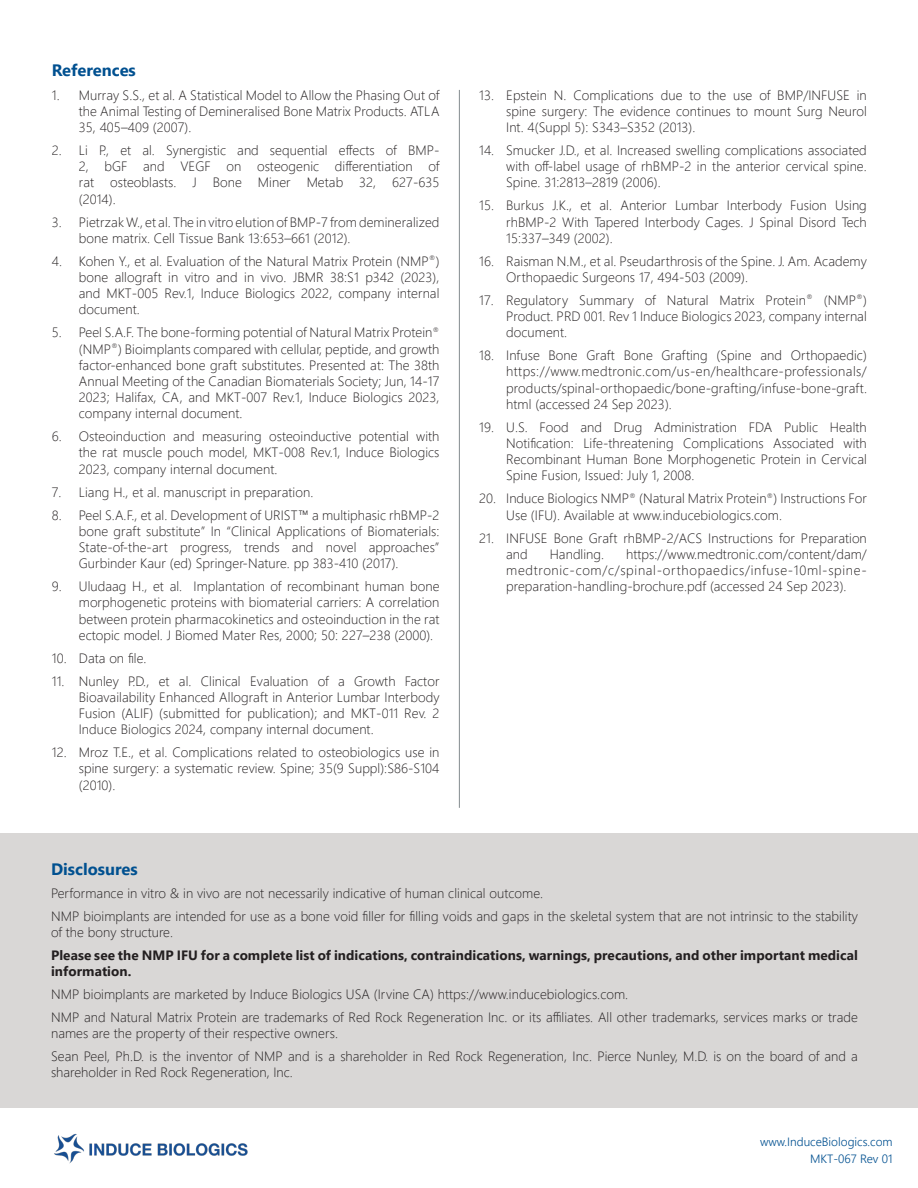
<style>
.page{position:relative;width:918px;height:1188px;background:#fff}
.page>*{position:absolute;margin:0;border:0;box-sizing:border-box;transform-origin:0 0}
.t1{font:700 16.5px "Segoe UI";color:#005090}
.t2{font:300 13.5px/16.2px "Segoe UI";letter-spacing:.005em;color:#231f20;text-align:justify}
.t3{font:700 13.5px/16.2px "Segoe UI";letter-spacing:.005em;color:#231f20}
.t4{font:300 12px "Segoe UI";color:#005090}
</style>
<div class="page">
<div style="left:0;top:833px;width:918px;height:275px;background:#d9d7d6"></div>
<hr style="left:459px;top:90px;width:1px;height:718px;background:#848b8f">
<img style="left:54px;top:1133px;width:193px;height:31px">
<p class="t1" style="left:52px;top:55px;width:86px">References</p>
<p class="t2" style="left:79px;top:86px;width:362px;text-indent:-27px">1. Murray S.S., et al. A Statistical Model to Allow the Phasing Out of the Animal Testing of Demineralised Bone Matrix Products. ATLA 35, 405–409 (2007).</p>
<p class="t2" style="left:79px;top:141px;width:362px;text-indent:-27px">2. Li P., et al. Synergistic and sequential effects of BMP-2, bGF and VEGF on osteogenic differentiation of rat osteoblasts. J Bone Miner Metab 32, 627-635 (2014).</p>
<p class="t2" style="left:79px;top:212px;width:362px;text-indent:-27px">3. Pietrzak W., et al. The in vitro elution of BMP-7 from demineralized bone matrix. Cell Tissue Bank 13:653–661 (2012).</p>
<p class="t2" style="left:79px;top:252px;width:362px;text-indent:-27px">4. Kohen Y., et al. Evaluation of the Natural Matrix Protein (NMP<sup>®</sup>) bone allograft in vitro and in vivo. JBMR 38:S1 p342 (2023), and MKT-005 Rev.1, Induce Biologics 2022, company internal document.</p>
<p class="t2" style="left:79px;top:323px;width:362px;text-indent:-27px">5. Peel S.A.F. The bone-forming potential of Natural Matrix Protein<sup>® </sup>(NMP<sup>®</sup>) Bioimplants compared with cellular, peptide, and growth factor-enhanced bone graft substitutes. Presented at: The 38th Annual Meeting of the Canadian Biomaterials Society; Jun, 14-17<br>2023; Halifax, CA, and MKT-007 Rev.1, Induce Biologics 2023, company internal document.</p>
<p class="t2" style="left:79px;top:427px;width:362px;text-indent:-27px">6. Osteoinduction and measuring osteoinductive potential with the rat muscle pouch model, MKT-008 Rev.1, Induce Biologics 2023, company internal document.</p>
<p class="t2" style="left:52px;top:482px;width:263px">7. Liang H., et al. manuscript in preparation.</p>
<p class="t2" style="left:79px;top:505px;width:362px;text-indent:-27px">8. Peel S.A.F., et al. Development of URIST™ a multiphasic rhBMP-2 bone graft substitute” In “Clinical Applications of Biomaterials:<br>State-of-the-art progress, trends and novel approaches” Gurbinder Kaur (ed) Springer-Nature. pp 383-410 (2017).</p>
<p class="t2" style="left:79px;top:577px;width:362px;text-indent:-27px">9. Uludaag H., et al. Implantation of recombinant human bone morphogenetic proteins with biomaterial carriers: A correlation between protein pharmacokinetics and osteoinduction in the rat ectopic model. J Biomed Mater Res, 2000; 50: 227–238 (2000).</p>
<p class="t2" style="left:52px;top:649px;width:96px">10. Data on file.</p>
<p class="t2" style="left:79px;top:671px;width:362px;text-indent:-27px">11. Nunley P.D., et al. Clinical Evaluation of a Growth Factor Bioavailability Enhanced Allograft in Anterior Lumbar Interbody Fusion (ALIF) (submitted for publication); and MKT-011 Rev. 2<br>Induce Biologics 2024, company internal document.</p>
<p class="t2" style="left:79px;top:743px;width:362px;text-indent:-27px">12. Mroz T.E., et al. Complications related to osteobiologics use in spine surgery: a systematic review. Spine; 35(9 Suppl):S86-S104 (2010).</p>
<p class="t2" style="left:506px;top:86px;width:362px;text-indent:-27px">13. Epstein N. Complications due to the use of BMP/INFUSE in spine surgery: The evidence continues to mount Surg Neurol Int. 4(Suppl 5): S343–S352 (2013).</p>
<p class="t2" style="left:506px;top:141px;width:362px;text-indent:-27px">14. Smucker J.D., et al. Increased swelling complications associated with off-label usage of rhBMP-2 in the anterior cervical spine.<br>Spine. 31:2813–2819 (2006).</p>
<p class="t2" style="left:506px;top:196px;width:362px;text-indent:-27px">15. Burkus J.K., et al. Anterior Lumbar Interbody Fusion Using rhBMP-2 With Tapered Interbody Cages. J Spinal Disord Tech 15:337–349 (2002).</p>
<p class="t2" style="left:506px;top:252px;width:362px;text-indent:-27px">16. Raisman N.M., et al. Pseudarthrosis of the Spine. J. Am. Academy<br>Orthopaedic Surgeons 17, 494-503 (2009).</p>
<p class="t2" style="left:506px;top:291px;width:362px;text-indent:-27px">17. Regulatory Summary of Natural Matrix Protein<sup>®</sup> (NMP<sup>®</sup>)<br>Product. PRD 001. Rev 1 Induce Biologics 2023, company internal document.</p>
<p class="t2" style="left:506px;top:346px;width:362px;text-indent:-27px">18. Infuse Bone Graft Bone Grafting (Spine and Orthopaedic) https://www.medtronic.com/us-en/healthcare-professionals/ products/spinal-orthopaedic/bone-grafting/infuse-bone-graft. html (accessed 24 Sep 2023).</p>
<p class="t2" style="left:506px;top:418px;width:362px;text-indent:-27px">19. U.S. Food and Drug Administration FDA Public Health Notification: Life-threatening Complications Associated with Recombinant Human Bone Morphogenetic Protein in Cervical Spine Fusion, Issued: July 1, 2008.</p>
<p class="t2" style="left:506px;top:489px;width:362px;text-indent:-27px">20. Induce Biologics NMP<sup>®</sup> (Natural Matrix Protein<sup>®</sup>) Instructions For<br>Use (IFU). Available at www.inducebiologics.com.</p>
<p class="t2" style="left:506px;top:528px;width:362px;text-indent:-27px">21. INFUSE Bone Graft rhBMP-2/ACS Instructions for Preparation and</p>
<p class="t2" style="left:506px;top:545px;width:362px;text-indent:120px">https://www.medtronic.com/content/dam/ medtronic-com/c/spinal-orthopaedics/infuse-10ml-spine&shy;preparation-handling-brochure.pdf (accessed 24 Sep 2023).</p>
<p class="t2" style="left:550px;top:545px;width:56px">Handling.</p>
<p class="t1" style="left:51px;top:854px;width:88px">Disclosures</p>
<p class="t2" style="left:51px;top:884px;width:494px">Performance in vitro &amp; in vivo are not necessarily indicative of human clinical outcome.</p>
<p class="t2" style="left:51px;top:907px;width:808px">NMP bioimplants are intended for use as a bone void filler for filling voids and gaps in the skeletal system that are not intrinsic to the stability of the bony structure.</p>
<p class="t3" style="left:51px;top:946px;width:808px">Please see the NMP IFU for a complete list of indications, contraindications, warnings, precautions, and other important medical information.</p>
<p class="t2" style="left:51px;top:985px;width:579px">NMP bioimplants are marketed by Induce Biologics USA (Irvine CA) https://www.inducebiologics.com.</p>
<p class="t2" style="left:51px;top:1008px;width:808px">NMP and Natural Matrix Protein are trademarks of Red Rock Regeneration Inc. or its affiliates. All other trademarks, services marks or trade names are the property of their respective owners.</p>
<p class="t2" style="left:51px;top:1047px;width:808px">Sean Peel, Ph.D. is the inventor of NMP and is a shareholder in Red Rock Regeneration, Inc. Pierce Nunley, M.D. is on the board of and a shareholder in Red Rock Regeneration, Inc.</p>
<p class="t4" style="left:760px;top:1130px;width:134px">www.InduceBiologics.com</p>
<p class="t4" style="left:810px;top:1147px;width:84px">MKT-067 Rev 01</p>
</div>
